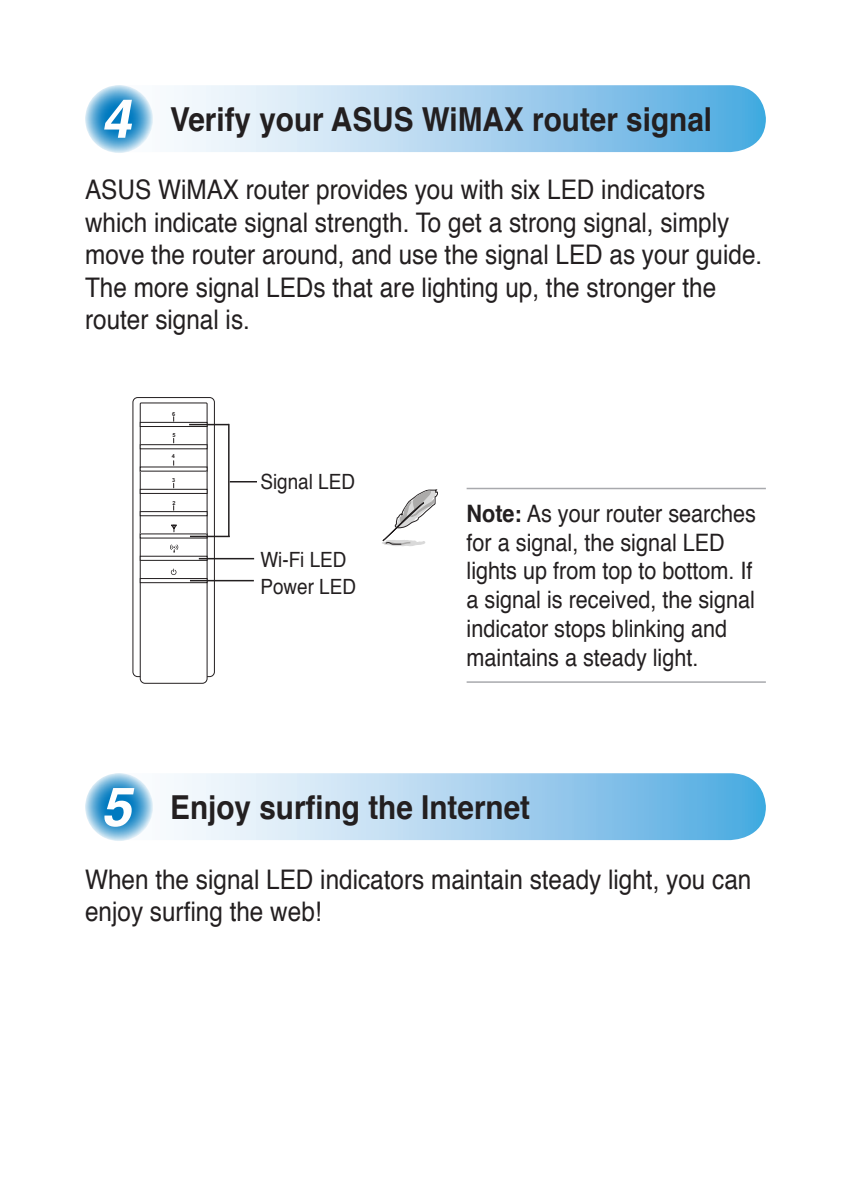
<style>
.page{position:relative;width:851px;height:1191px;background:#fff}
.page>*{position:absolute;margin:0;border:0;box-sizing:border-box;transform-origin:0 0}
.Heading_2{font:700 33px "Helvetica";color:#231f20;scale:.9 1}
.Body_Text{font:27px/32.4px "Helvetica";color:#231f20;scale:.9 1}
.Message{font:24px/28.8px "Helvetica";color:#231f20;scale:.9 1}
.Figure_Label{font:21px "Helvetica";color:#231f20;scale:.9 1}
.t1{font:700 5.4px "Arial";color:#231f20}
.s1{font-style:italic;font-size:54px;color:#fff}
.s2{font-weight:700}
</style>
<div class="page">
<hr style="left:466px;top:488px;width:299px;height:1px;background:#a8a9ad">
<hr style="left:466px;top:681px;width:299px;height:2px;background:#a8a9ad">
<svg style="left:89px;top:85px;width:676px;height:67px;background:#afd6f0"></svg>
<svg style="left:87px;top:87px;width:65px;height:65px;background:#4da1d2"></svg>
<div style="left:85px;top:85px;width:68px;height:68px;border:3px solid #007ac0;border-radius:50%"></div>
<svg style="left:89px;top:773px;width:676px;height:67px;background:#afd6f0"></svg>
<svg style="left:87px;top:774px;width:65px;height:65px;background:#4da1d2"></svg>
<div style="left:85px;top:773px;width:68px;height:68px;border:3px solid #007ac0;border-radius:50%"></div>
<div style="left:132px;top:397px;width:83px;height:280px;border:1px solid #231f20;border-radius:5px"></div>
<svg style="left:139px;top:402px;width:69px;height:281px"></svg>
<hr style="left:189px;top:424px;width:40px;height:1px;background:#231f20">
<hr style="left:190px;top:535px;width:40px;height:2px;background:#231f20">
<hr style="left:190px;top:580px;width:64px;height:1px;background:#231f20">
<svg style="left:230px;top:481px;width:27px;height:1px"></svg>
<hr style="left:228px;top:424px;width:1px;height:113px;background:#231f20">
<hr style="left:199px;top:558px;width:55px;height:1px;background:#231f20">
<svg style="left:382px;top:489px;width:56px;height:57px"></svg>
<p class="Heading_2" style="left:101px;top:97px;width:680px"><span class="s1">4</span> Verify your ASUS WiMAX router signal</p>
<p class="Body_Text" style="left:85px;top:175px;width:753px">ASUS WiMAX router provides you with six LED indicators which indicate signal strength. To get a strong signal, simply move the router around, and use the signal LED as your guide.<br>The more signal LEDs that are lighting up, the stronger the router signal is.</p>
<p class="t1" style="left:172px;top:411px;width:5px">6</p>
<p class="t1" style="left:172px;top:432px;width:5px">5</p>
<p class="t1" style="left:172px;top:453px;width:5px">4</p>
<p class="t1" style="left:172px;top:477px;width:5px">3</p>
<p class="t1" style="left:172px;top:500px;width:5px">2</p>
<p class="Figure_Label" style="left:260px;top:467px;width:107px">Signal LED</p>
<p class="Figure_Label" style="left:260px;top:545px;width:97px">Wi-Fi LED</p>
<p class="Figure_Label" style="left:260px;top:572px;width:108px">Power LED</p>
<p class="Message" style="left:466px;top:500px;width:323px"><span class="s2">Note:</span> As your router searches for a signal, the signal LED lights up from top to bottom. If a signal is received, the signal indicator stops blinking and maintains a steady light.</p>
<p class="Heading_2" style="left:101px;top:785px;width:478px"><span class="s1">5</span> Enjoy surfing the Internet</p>
<p class="Body_Text" style="left:85px;top:864px;width:741px">When the signal LED indicators maintain steady light, you can enjoysur</p>
<p class="Body_Text" style="left:184px;top:897px;width:28px">fingtheweb</p>
<p class="Body_Text" style="left:315px;top:897px;width:9px">!</p>
</div>
